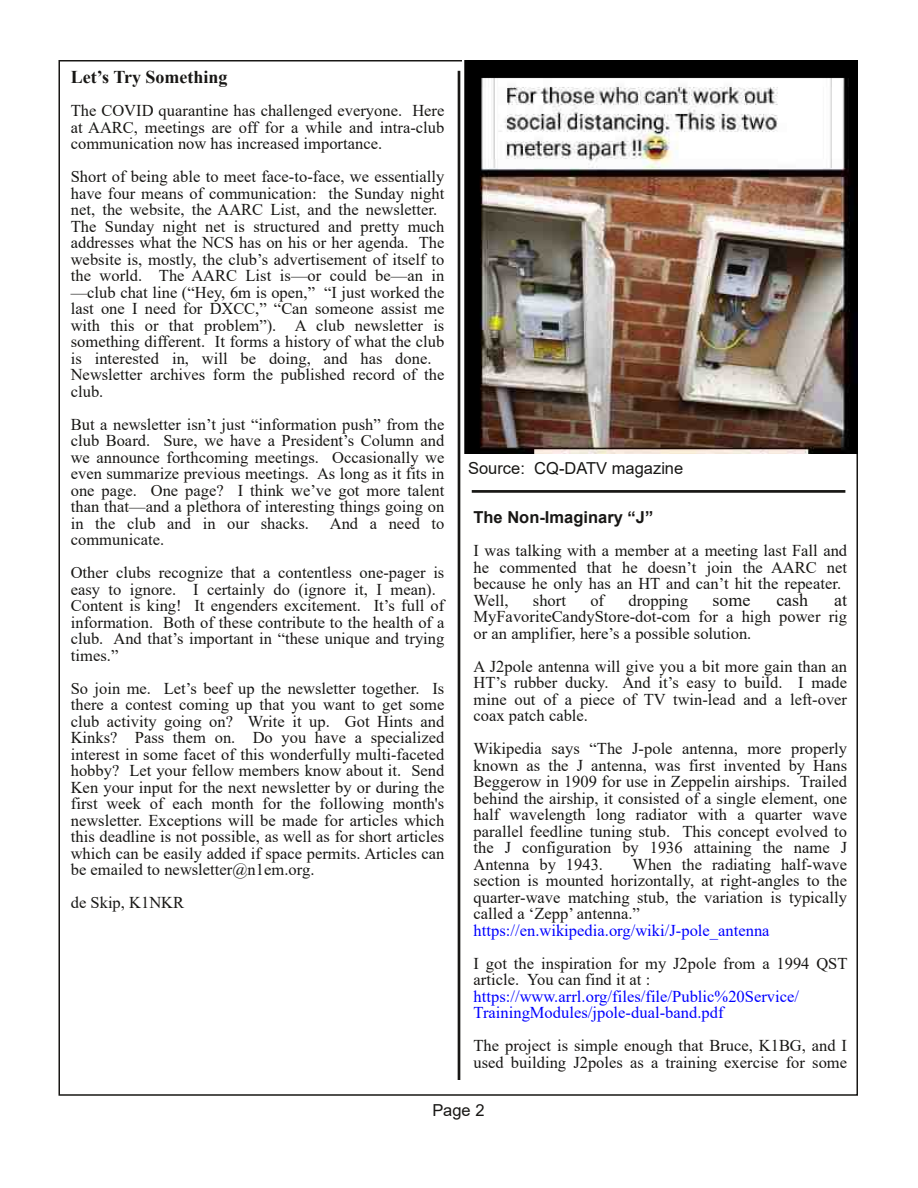
<style>
.page{position:relative;width:918px;height:1188px;background:#fff}
.page>*{position:absolute;margin:0;border:0;box-sizing:border-box;transform-origin:0 0}
.t1{font:700 18px "Times New Roman";color:#181715}
.t2{font:18px "Times New Roman";color:#181715}
.t3{font:16.5px/16.5px "Times New Roman";color:#181715}
.t4{font:16.5px/16.5px "Times New Roman";color:#00f}
.t5{font:16.5px "Arial";color:#181715}
.t6{font:700 16.5px "Arial";color:#181715}
</style>
<div class="page">
<hr style="left:472px;top:490px;width:373px;height:3px;background:#181715">
<hr style="left:458px;top:71px;width:2px;height:1009px;background:#181715">
<img style="left:464px;top:60px;width:394px;height:394px">
<p class="t1" style="left:71px;top:67px;width:158px">Let’s Try Something</p>
<p class="t3" style="left:71px;top:102px;width:375px;text-align:justify">The COVID quarantine has challenged everyone. Here at AARC, meetings are off for a while and intra-club communication now has increased importance.</p>
<p class="t3" style="left:71px;top:168px;width:375px">Short of being able to meet face-to-face, we essentially have four means of communication: the Sunday night net, the website, the AARC List, and the newsletter.<br>The Sunday night net is structured and pretty much addresses what the NCS has on his or her agenda. The website is, mostly, the club’s advertisement of itself to the world. The AARC List is—or could be—an in —club chat line (“Hey, 6m is open,” “I just worked the last one I need for DXCC,” “Can someone assist me with this or that problem”). A club newsletter is something different. It forms a history of what the club is interested in, will be doing, and has done.<br>Newsletter archives form the published record of the club.</p>
<p class="t3" style="left:71px;top:416px;width:375px;text-align:justify">But a newsletter isn’t just “information push” from the club Board. Sure, we have a President’s Column and we announce forthcoming meetings. Occasionally we even summarize previous meetings. As long as it fits in one page. One page? I think we’ve got more talent than that—and a plethora of interesting things going on in the club and in our shacks.</p>
<p class="t3" style="left:330px;top:515px;width:116px">And a need to</p>
<p class="t3" style="left:71px;top:523px;width:375px;line-height:33px">communicate.<br>Other clubs recognize that a contentless one-pager is</p>
<p class="t3" style="left:71px;top:581px;width:375px">easy to ignore. I certainly do (ignore it, I mean).<br>Content is king! It engenders excitement. It’s full of information. Both of these contribute to the health of a club. And that’s important in “these unique and trying times.”</p>
<p class="t3" style="left:71px;top:680px;width:375px;text-align:justify">So join me. Let’s beef up the newsletter together. Is there a contest coming up that you want to get some club activity going on? Write it up. Got Hints and Kinks? Pass them on. Do you have a specialized interest in some facet of this wonderfully multi-faceted hobby? Let your fellow members know about it. Send Ken your input for the next newsletter by or during the first week of each month for the following month's newsletter. Exceptions will be made for articles which this deadline is not possible, as well as for short articles which can be easily added if space permits. Articles can be emailed to newsletter@n1em.org.</p>
<p class="t3" style="left:71px;top:894px;width:115px">de Skip, K1NKR</p>
<p class="t5" style="left:468px;top:459px;width:217px">Source: CQ-DATV magazine</p>
<p class="t6" style="left:474px;top:508px;width:181px">The Non-Imaginary “J”</p>
<p class="t3" style="left:474px;top:543px;width:375px">I was talking with a member at a meeting last Fall and he commented that he doesn’t join the AARC net because he only has an HT and can’t hit the repeater.<br>Well,</p>
<p class="t3" style="left:533px;top:592px;width:35px">short</p>
<p class="t3" style="left:590px;top:592px;width:15px">of</p>
<p class="t3" style="left:628px;top:592px;width:61px">dropping</p>
<p class="t2" style="left:712px;top:590px;width:39px">some</p>
<p class="t2" style="left:776px;top:590px;width:33px">cash</p>
<p class="t2" style="left:834px;top:590px;width:14px">at</p>
<p class="t3" style="left:474px;top:609px;width:375px">MyFavoriteCandyStore-dot-com for a high power rig or an amplifier, here’s a possible solution.</p>
<p class="t3" style="left:474px;top:658px;width:375px;text-align:justify">A J2pole antenna will give you a bit more gain than an HT’s rubber ducky. And it’s easy to build. I made mine out of a piece of TV twin-lead and a left-over coax patch cable.</p>
<p class="t3" style="left:474px;top:741px;width:375px;text-align:justify">Wikipedia says “The J-pole antenna, more properly known as the J antenna, was first invented by Hans Beggerow in 1909 for use in Zeppelin airships. Trailed behind the airship, it consisted of a single element, one half wavelength long radiator with a quarter wave parallel feedline tuning stub. This concept evolved to the J configuration by 1936 attaining the name J Antenna by 1943.</p>
<p class="t3" style="left:474px;top:856px;width:375px;text-align:justify;text-indent:159px">When the radiating half-wave section is mounted horizontally, at right-angles to the quarter-wave matching stub, the variation is typically called a ‘Zepp’ antenna.”</p>
<p class="t4" style="left:474px;top:922px;width:298px">https://en.wikipedia.org/wiki/J-pole_antenna</p>
<p class="t3" style="left:474px;top:955px;width:375px">I got the inspiration for my J2pole from a 1994 QST article. You can find it at :</p>
<p class="t4" style="left:474px;top:988px;width:327px">https://www.arrl.org/files/file/Public%20Service/<br>TrainingModules/jpole-dual-band.pdf</p>
<p class="t3" style="left:474px;top:1038px;width:375px">The project is simple enough that Bruce, K1BG, and I used building J2poles as a training exercise for some</p>
<p class="t5" style="left:432px;top:1101px;width:54px">Page 2</p>
</div>
